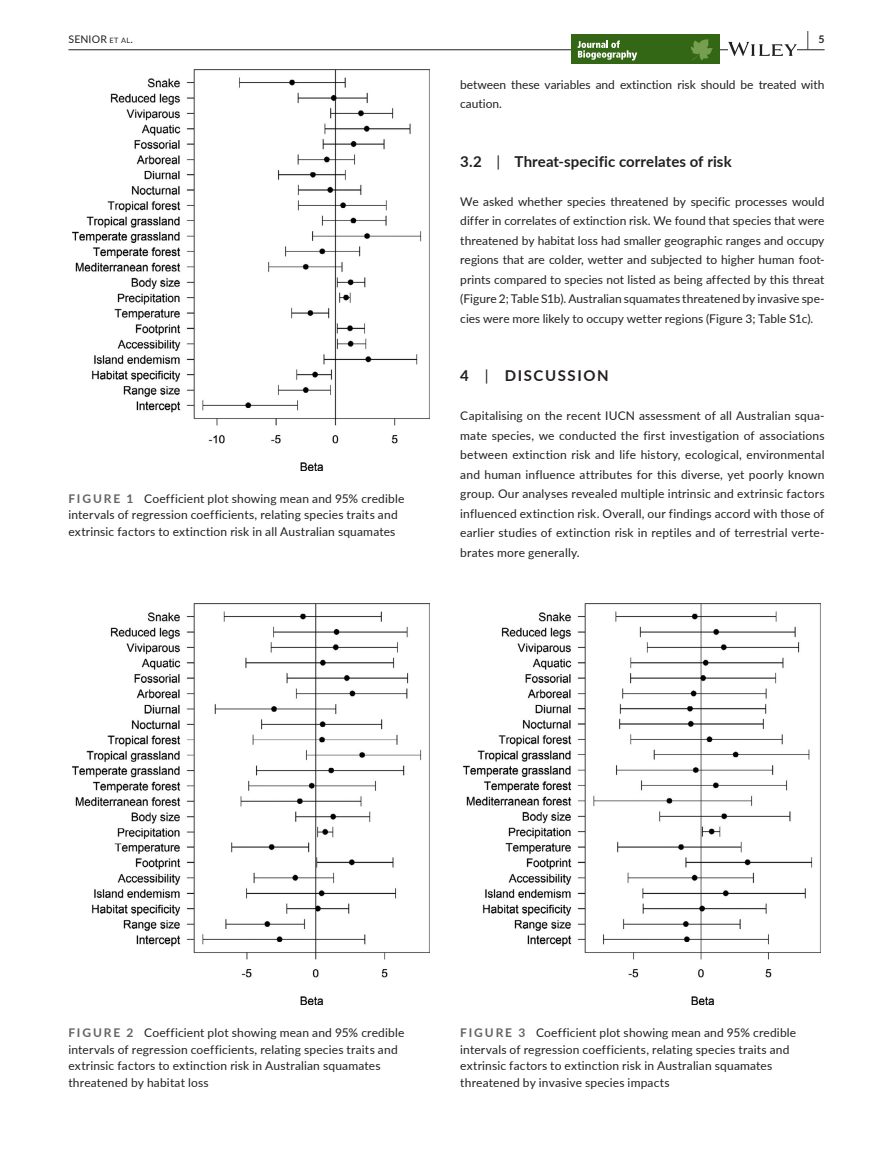
<style>
.page{position:relative;width:893px;height:1174px;background:#fff}
.page>*{position:absolute;margin:0;border:0;box-sizing:border-box;transform-origin:0 0}
.t1{font:700 19.5px "Lato";color:#231f20;scale:.43 1}
.t2{font:700 15px "Lato";letter-spacing:.01em;color:#231f20}
.t3{font:700 15px "Lato";letter-spacing:.11em;color:#231f20}
.t4{font:12px/19.5px "Lato";letter-spacing:.015em;color:#231f20}
.t5{font:12px/19.5px "Lato";letter-spacing:-.005em;color:#231f20}
.t6{font:10.5px "Lato";letter-spacing:.015em;color:#231f20}
.s1{font-size:7.35px}
.s2{font-weight:700;color:#636366}
.s3{font-weight:400}
</style>
<div class="page">
<hr style="left:68px;top:49px;width:756px;height:1px;background:#231f20">
<div style="left:685px;top:34px;width:35px;height:30px;background:#346715"></div>
<div style="left:571px;top:34px;width:114px;height:30px;background:#346715"></div>
<svg style="left:691px;top:39px;width:22px;height:21px"></svg>
<svg style="left:577px;top:41px;width:60px;height:20px"></svg>
<svg style="left:728px;top:42px;width:69px;height:14px"></svg>
<img style="left:72px;top:69px;width:357px;height:401px">
<img style="left:72px;top:603px;width:357px;height:401px">
<img style="left:464px;top:603px;width:357px;height:401px">
<p class="t6" style="left:68px;top:31px;width:66px">SENIOR <span class="s1">et al</span>.</p>
<h1 class="t1" style="left:807px;top:25px;width:43px">| <sup>5</sup></h1>
<p class="t5" style="left:460px;top:74px;width:366px">between these variables and extinction risk should be treated with caution.</p>
<p class="t4" style="left:68px;top:489px;width:337px;line-height:16.5px"><span class="s2">FIGURE 1</span> Coefficient plot showing mean and 95% credible intervals of regression coefficients, relating species traits and extrinsic factors to extinction risk in all Australian squamates</p>
<p class="t2" style="left:460px;top:150px;width:273px">3.2 <span class="s3">|</span> Threat-specific correlates of risk</p>
<p class="t4" style="left:460px;top:191px;width:366px;text-align:justify">We asked whether species threatened by specific processes would differ in correlates of extinction risk. We found that species that were threatened by habitat loss had smaller geographic ranges and occupy regions that are colder, wetter and subjected to higher human foot&shy;prints compared to species not listed as being affected by this threat (Figure 2; Table S1b). Australian squamates threatened by invasive spe&shy;cies were more likely to occupy wetter regions (Figure 3; Table S1c).</p>
<p class="t3" style="left:460px;top:365px;width:150px">4 <span class="s3">|</span> DISCUSSION</p>
<p class="t4" style="left:460px;top:405px;width:366px;text-align:justify">Capitalising on the recent IUCN assessment of all Australian squa&shy;mate species, we conducted the first investigation of associations between extinction risk and life history, ecological, environmental and human influence attributes for this diverse, yet poorly known group. Our analyses revealed multiple intrinsic and extrinsic factors influenced extinction risk. Overall, our findings accord with those of earlier studies of extinction risk in reptiles and of terrestrial verte&shy;brates more generally.</p>
<p class="t4" style="left:68px;top:1023px;width:337px;line-height:16.5px"><span class="s2">FIGURE 2</span> Coefficient plot showing mean and 95% credible intervals of regression coefficients, relating species traits and extrinsic factors to extinction risk in Australian squamates threatened by habitat loss</p>
<p class="t4" style="left:460px;top:1023px;width:337px;line-height:16.5px"><span class="s2">FIGURE 3</span> Coefficient plot showing mean and 95% credible intervals of regression coefficients, relating species traits and extrinsic factors to extinction risk in Australian squamates threatened by invasive species impacts</p>
</div>
